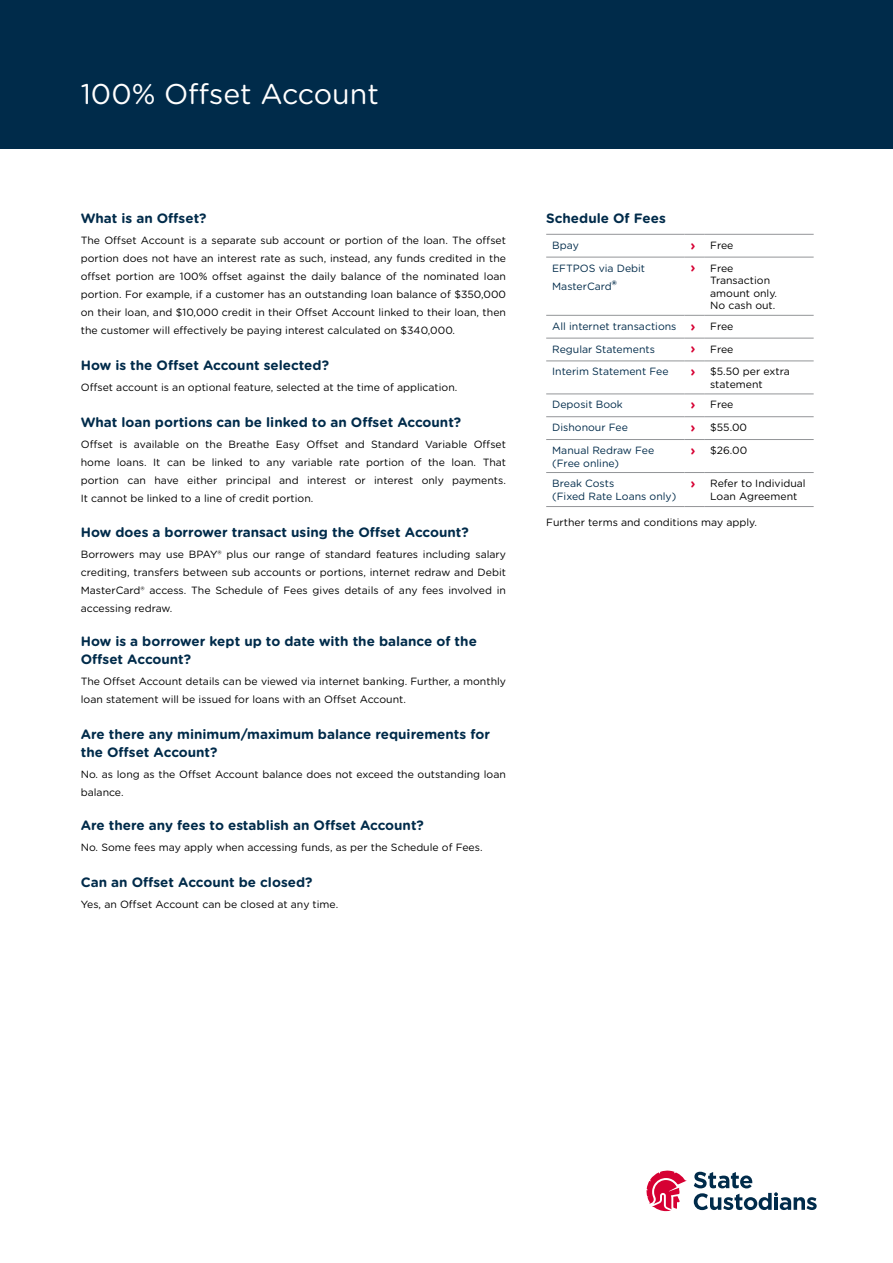
<style>
.page{position:relative;width:893px;height:1263px;background:#fff}
.page>*{position:absolute;margin:0;border:0;box-sizing:border-box;transform-origin:0 0}
.t1{font:28.5px "Gotham Rounded";color:#fff}
.t2{font:700 13.5px/18px "Gotham Rounded";color:#002b4a}
.t3{font:10.5px/18px "Gotham Rounded";color:#000}
.t4{font:10.5px/12.6px "Gotham Rounded";color:#002b4a}
.s1{font-weight:700;font-size:13.5px;color:#d60033}
.s2{font-weight:700;font-size:13.5px}
.s3{color:#000}
</style>
<div class="page">
<div style="left:0;top:0;width:893px;height:149px;background:#002b4a"></div>
<svg style="left:694px;top:1172px;width:123px;height:38px"></svg>
<svg style="left:646px;top:1170px;width:41px;height:41px"></svg>
<hr style="left:546px;top:234px;width:139px;height:1px;background:#939598">
<svg style="left:685px;top:234px;width:19px;height:1px"></svg>
<hr style="left:704px;top:234px;width:110px;height:1px;background:#939598">
<hr style="left:546px;top:257px;width:139px;height:1px;background:#939598">
<svg style="left:685px;top:257px;width:19px;height:1px"></svg>
<hr style="left:704px;top:257px;width:110px;height:1px;background:#939598">
<hr style="left:546px;top:315px;width:139px;height:1px;background:#939598">
<svg style="left:685px;top:315px;width:19px;height:1px"></svg>
<hr style="left:704px;top:315px;width:110px;height:1px;background:#939598">
<hr style="left:546px;top:338px;width:139px;height:1px;background:#939598">
<svg style="left:685px;top:338px;width:19px;height:1px"></svg>
<hr style="left:704px;top:338px;width:110px;height:1px;background:#939598">
<hr style="left:546px;top:360px;width:139px;height:1px;background:#939598">
<svg style="left:685px;top:360px;width:19px;height:1px"></svg>
<hr style="left:704px;top:360px;width:110px;height:1px;background:#939598">
<hr style="left:546px;top:393px;width:139px;height:1px;background:#939598">
<svg style="left:685px;top:393px;width:19px;height:1px"></svg>
<hr style="left:704px;top:393px;width:110px;height:1px;background:#939598">
<hr style="left:546px;top:416px;width:139px;height:1px;background:#939598">
<svg style="left:685px;top:416px;width:19px;height:1px"></svg>
<hr style="left:704px;top:416px;width:110px;height:1px;background:#939598">
<hr style="left:546px;top:439px;width:139px;height:1px;background:#939598">
<svg style="left:685px;top:439px;width:19px;height:1px"></svg>
<hr style="left:704px;top:439px;width:110px;height:1px;background:#939598">
<hr style="left:546px;top:472px;width:139px;height:1px;background:#939598">
<svg style="left:685px;top:472px;width:19px;height:1px"></svg>
<hr style="left:704px;top:472px;width:110px;height:1px;background:#939598">
<hr style="left:546px;top:506px;width:139px;height:1px;background:#939598">
<svg style="left:685px;top:506px;width:19px;height:1px"></svg>
<hr style="left:704px;top:506px;width:110px;height:1px;background:#939598">
<h1 class="t1" style="left:81px;top:75px;width:300px">100% Offset Account</h1>
<p class="t2" style="left:81px;top:209px;width:127px">What is an Offset?</p>
<p class="t3" style="left:81px;top:231px;width:427px;text-align:justify">The Offset Account is a separate sub account or portion of the loan. The offset portion does not have an interest rate as such, instead, any funds credited in the offset portion are 100% offset against the daily balance of the nominated loan portion. For example, if a customer has an outstanding loan balance of $350,000 on their loan, and $10,000 credit in their Offset Account linked to their loan, then the customer will effectively be paying interest calculated on $340,000.</p>
<p class="t2" style="left:81px;top:356px;width:250px">How is the Offset Account selected?</p>
<p class="t3" style="left:81px;top:378px;width:378px">Offset account is an optional feature, selected at the time of application.</p>
<p class="t2" style="left:81px;top:413px;width:382px">What loan portions can be linked to an Offset Account?</p>
<p class="t3" style="left:81px;top:435px;width:427px;text-align:justify">Offset is available on the Breathe Easy Offset and Standard Variable Offset home loans. It can be linked to any variable rate portion of the loan. That portion can have either principal and interest or interest only payments.<br>It cannot be linked to a line of credit portion.</p>
<p class="t2" style="left:81px;top:522px;width:390px">How does a borrower transact using the Offset Account?</p>
<p class="t3" style="left:81px;top:544px;width:427px;text-align:justify">Borrowers may use BPAY® plus our range of standard features including salary crediting, transfers between sub accounts or portions, internet redraw and Debit MasterCard® access. The Schedule of Fees gives details of any fees involved in accessing redraw.</p>
<p class="t2" style="left:81px;top:631px;width:398px">How is a borrower kept up to date with the balance of the<br>Offset Account?</p>
<p class="t3" style="left:81px;top:672px;width:427px">The Offset Account details can be viewed via internet banking. Further, a monthly loan statement will be issued for loans with an Offset Account.</p>
<p class="t2" style="left:81px;top:724px;width:411px">Are there any minimum/maximum balance requirements for the Offset Account?</p>
<p class="t3" style="left:81px;top:765px;width:427px">No. as long as the Offset Account balance does not exceed the outstanding loan balance.</p>
<p class="t2" style="left:81px;top:816px;width:345px">Are there any fees to establish an Offset Account?</p>
<p class="t3" style="left:81px;top:838px;width:403px">No. Some fees may apply when accessing funds, as per the Schedule of Fees.</p>
<p class="t2" style="left:81px;top:873px;width:233px">Can an Offset Account be closed?</p>
<p class="t3" style="left:81px;top:895px;width:259px">Yes, an Offset Account can be closed at any time.</p>
<p class="t2" style="left:546px;top:209px;width:121px">Schedule Of Fees</p>
<p class="t4" style="left:552px;top:238px;width:28px">Bpay</p>
<p class="t3" style="left:691px;top:235px;width:44px"><span class="s1">›</span> Free</p>
<p class="t4" style="left:552px;top:258px;width:95px;line-height:18px">EFTPOS via Debit<br>MasterCard<span class="s2">®</span></p>
<p class="t3" style="left:710px;top:261px;width:69px;line-height:12.6px;text-indent:-20px"><span class="s1">›</span> Free<br>Transaction amount only.<br>No cash out.</p>
<p class="t4" style="left:552px;top:314px;width:183px;line-height:22.8px">All internet transactions <span class="s1">›</span> <span class="s3">Free<br></span>Regular Statements</p>
<p class="t3" style="left:691px;top:339px;width:44px"><span class="s1">›</span> Free</p>
<p class="t4" style="left:552px;top:365px;width:118px">Interim Statement Fee</p>
<p class="t3" style="left:710px;top:365px;width:81px;line-height:12.6px;text-indent:-20px"><span class="s1">›</span> $5.50 per extra statement</p>
<p class="t4" style="left:552px;top:398px;width:72px">Deposit Book</p>
<p class="t3" style="left:691px;top:395px;width:44px"><span class="s1">›</span> Free</p>
<p class="t4" style="left:552px;top:421px;width:77px">Dishonour Fee</p>
<p class="t3" style="left:691px;top:418px;width:58px"><span class="s1">›</span> $55.00</p>
<p class="t4" style="left:552px;top:443px;width:104px">Manual Redraw Fee (Free online)</p>
<p class="t3" style="left:691px;top:441px;width:58px"><span class="s1">›</span> $26.00</p>
<p class="t4" style="left:552px;top:476px;width:126px">Break Costs<br>(Fixed Rate Loans only)</p>
<p class="t3" style="left:710px;top:476px;width:97px;line-height:12.6px;text-indent:-20px"><span class="s1">›</span> Refer to Individual<br>Loan Agreement</p>
<p class="t3" style="left:546px;top:513px;width:212px">Further terms and conditions may apply.</p>
</div>
